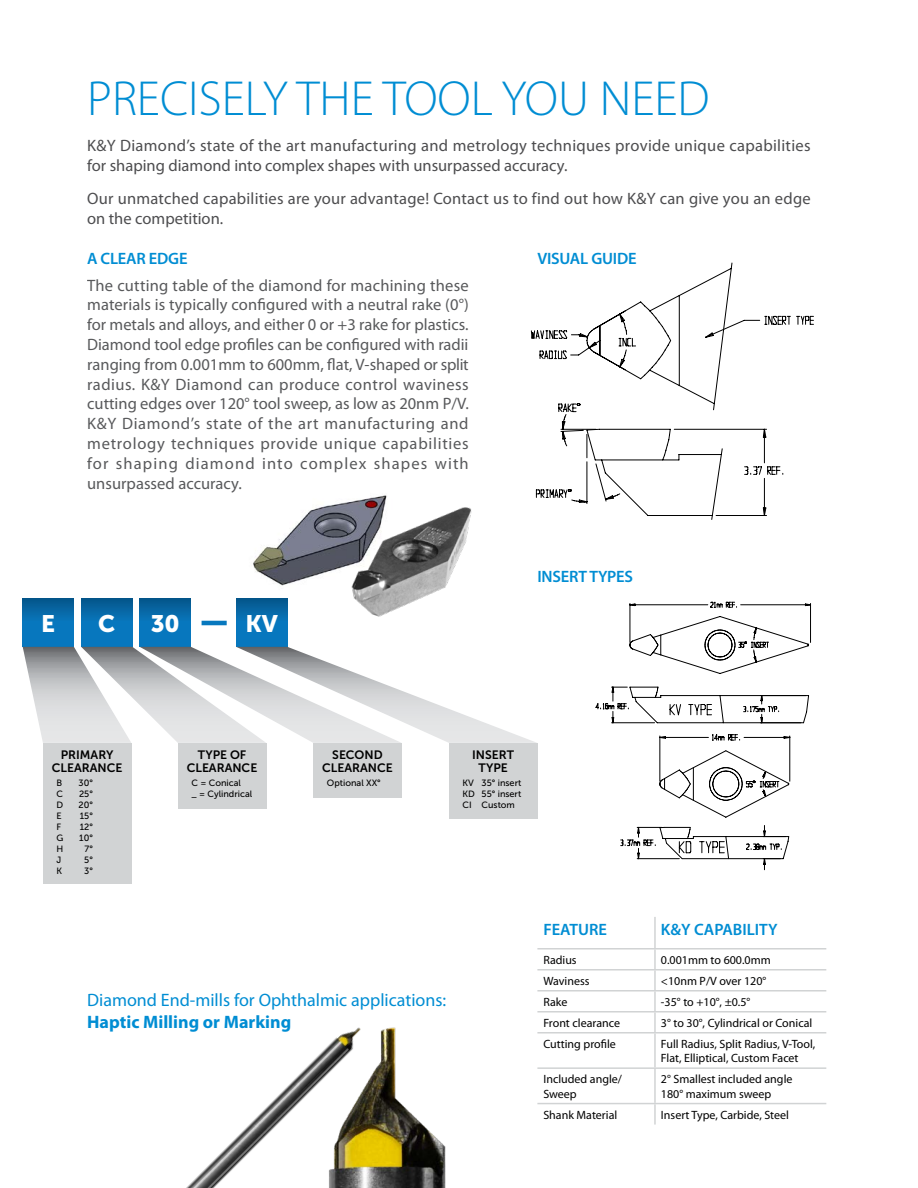
<style>
.page{position:relative;width:918px;height:1188px;background:#fff}
.page>*{position:absolute;margin:0;border:0;box-sizing:border-box;transform-origin:0 0}
.t1{font:300 49.5px "Myriad Pro";color:#008dd3}
.t2{font:23.7px "Museo Sans 900";color:#fff}
.t3{font:18px "Myriad Pro";color:#008dd3}
.t4{font:700 18px "Myriad Pro";color:#008dd3}
.t5{font:16.5px/19.8px "Myriad Pro";letter-spacing:.065em;color:#58595b;text-align:justify}
.t6{font:16.5px/19.8px "Myriad Pro";letter-spacing:.015em;color:#4d4d4f}
.t7{font:600 16.5px "Myriad Pro";letter-spacing:-.01em;color:#008dd3}
.t8{font:12.15px/12.9px "Museo Sans 700";color:#000;text-align:center}
.t9{font:12px/14.4px "Myriad Pro";color:#000}
.t10{font:9.15px/10.9px "Museo Sans 500";color:#000}
</style>
<div class="page">
<img style="left:220px;top:495px;width:167px;height:127px">
<svg style="left:595px;top:602px;width:216px;height:268px"></svg>
<div style="left:23px;top:599px;width:51px;height:48px;background:linear-gradient(to bottom,#06609a,#077ec9)"></div>
<div style="left:81px;top:599px;width:51px;height:48px;background:linear-gradient(to bottom,#06609a,#077ec9)"></div>
<div style="left:140px;top:599px;width:51px;height:48px;background:linear-gradient(to bottom,#06609a,#077ec9)"></div>
<div style="left:236px;top:599px;width:51px;height:48px;background:linear-gradient(to bottom,#06609a,#077ec9)"></div>
<div style="left:178px;top:743px;width:88px;height:66px;background:#d1d3d4"></div>
<div style="left:449px;top:743px;width:88px;height:75px;background:#d1d3d4"></div>
<div style="left:313px;top:743px;width:89px;height:54px;background:#d1d3d4"></div>
<div style="left:43px;top:743px;width:88px;height:140px;background:#d1d3d4"></div>
<svg style="left:23px;top:647px;width:513px;height:96px"></svg>
<hr style="left:202px;top:621px;width:25px;height:4px;background:#0778be">
<svg style="left:531px;top:263px;width:201px;height:257px"></svg>
<svg style="left:536px;top:316px;width:278px;height:200px"></svg>
<hr style="left:654px;top:917px;width:2px;height:31px;background:#d1d3d4">
<hr style="left:537px;top:969px;width:118px;height:2px;background:#d1d3d4">
<hr style="left:655px;top:969px;width:171px;height:2px;background:#d1d3d4">
<hr style="left:537px;top:990px;width:118px;height:2px;background:#d1d3d4">
<hr style="left:655px;top:990px;width:171px;height:2px;background:#d1d3d4">
<hr style="left:537px;top:1011px;width:118px;height:2px;background:#d1d3d4">
<hr style="left:655px;top:1011px;width:171px;height:2px;background:#d1d3d4">
<svg style="left:654px;top:950px;width:2px;height:82px"></svg>
<hr style="left:537px;top:1032px;width:118px;height:2px;background:#d1d3d4">
<hr style="left:655px;top:1032px;width:171px;height:2px;background:#d1d3d4">
<hr style="left:654px;top:1034px;width:2px;height:33px;background:#d1d3d4">
<hr style="left:537px;top:1067px;width:118px;height:2px;background:#d1d3d4">
<hr style="left:655px;top:1067px;width:171px;height:2px;background:#d1d3d4">
<hr style="left:654px;top:1069px;width:2px;height:34px;background:#d1d3d4">
<hr style="left:654px;top:1104px;width:2px;height:21px;background:#d1d3d4">
<hr style="left:537px;top:1103px;width:118px;height:1px;background:#d1d3d4">
<hr style="left:655px;top:1103px;width:171px;height:1px;background:#d1d3d4">
<hr style="left:537px;top:948px;width:118px;height:2px;background:#d1d3d4">
<hr style="left:655px;top:948px;width:171px;height:2px;background:#d1d3d4">
<img style="left:367px;top:1027px;width:79px;height:161px">
<img style="left:186px;top:1027px;width:181px;height:161px">
<img style="left:345px;top:499px;width:127px;height:123px">
<h1 class="t1" style="left:87px;top:68px;width:624px">PRECISELY THE TOOL YOU NEED</h1>
<p class="t6" style="left:87px;top:135px;width:725px">K&amp;Y Diamond’s state of the art manufacturing and metrology techniques provide unique capabilities for shaping diamond into complex shapes with unsurpassed accuracy.</p>
<p class="t6" style="left:87px;top:188px;width:725px">Our unmatched capabilities are your advantage! Contact us to find out how K&amp;Y can give you an edge on the competition.</p>
<p class="t7" style="left:87px;top:248px;width:102px">A CLEAR EDGE</p>
<p class="t5" style="left:87px;top:275px;width:383px">The cutting table of the diamond for machining these materials is typically configured with a neutral rake (0°) for metals and alloys, and either 0 or +3 rake for plastics.<br>Diamond tool edge profiles can be configured with radii ranging from 0.001mm to 600mm, flat, V-shaped or split radius. K&amp;Y Diamond can produce control waviness cutting edges over 120° tool sweep, as low as 20nm P/V.<br>K&amp;Y Diamond’s state of the art manufacturing and metrology techniques provide unique capabilities for shaping diamond into complex shapes with unsurpassed accuracy.</p>
<p class="t7" style="left:537px;top:248px;width:101px">VISUAL GUIDE</p>
<h2 class="t2" style="left:41px;top:610px;width:15px">E</h2>
<h2 class="t2" style="left:98px;top:610px;width:19px">C</h2>
<h2 class="t2" style="left:151px;top:610px;width:31px">30</h2>
<h2 class="t2" style="left:246px;top:610px;width:34px">KV</h2>
<p class="t7" style="left:537px;top:566px;width:97px">INSERT TYPES</p>
<p class="t8" style="left:52px;top:748px;width:72px">PRIMARY<br>CLEARANCE</p>
<p class="t10" style="left:57px;top:778px;width:7px">B</p>
<p class="t10" style="left:79px;top:778px;width:16px">30°</p>
<p class="t10" style="left:57px;top:789px;width:8px">C</p>
<p class="t10" style="left:79px;top:789px;width:15px">25°</p>
<p class="t10" style="left:57px;top:799px;width:8px">D</p>
<p class="t10" style="left:79px;top:799px;width:16px">20°</p>
<p class="t10" style="left:57px;top:810px;width:7px">E</p>
<p class="t10" style="left:80px;top:810px;width:15px">15°</p>
<p class="t10" style="left:57px;top:821px;width:6px">F</p>
<p class="t10" style="left:80px;top:821px;width:15px">12°</p>
<p class="t10" style="left:57px;top:832px;width:8px">G</p>
<p class="t10" style="left:79px;top:832px;width:15px">10°</p>
<p class="t10" style="left:57px;top:843px;width:8px">H</p>
<p class="t10" style="left:85px;top:843px;width:10px">7°</p>
<p class="t10" style="left:57px;top:854px;width:6px">J</p>
<p class="t10" style="left:84px;top:854px;width:10px">5°</p>
<p class="t10" style="left:57px;top:865px;width:7px">K</p>
<p class="t10" style="left:84px;top:865px;width:10px">3°</p>
<p class="t8" style="left:187px;top:748px;width:72px">TYPE OF<br>CLEARANCE</p>
<p class="t10" style="left:191px;top:778px;width:62px">C = Conical<br>_ = Cylindrical</p>
<p class="t8" style="left:322px;top:748px;width:72px">SECOND<br>CLEARANCE</p>
<p class="t10" style="left:327px;top:778px;width:55px">Optional XX°</p>
<p class="t8" style="left:472px;top:748px;width:43px">INSERT<br>TYPE</p>
<p class="t10" style="left:463px;top:778px;width:60px;text-align:justify">KV 35° insert KD 55° insert CI Custom</p>
<p class="t3" style="left:87px;top:989px;width:361px">Diamond End-mills for Ophthalmic applications:</p>
<p class="t4" style="left:87px;top:1010px;width:206px">Haptic Milling or Marking</p>
<p class="t7" style="left:543px;top:919px;width:65px">FEATURE</p>
<p class="t7" style="left:661px;top:919px;width:118px">K&amp;Y CAPABILITY</p>
<p class="t9" style="left:543px;top:952px;width:35px">Radius</p>
<p class="t9" style="left:661px;top:952px;width:111px">0.001mm to 600.0mm</p>
<p class="t9" style="left:543px;top:973px;width:48px">Waviness</p>
<p class="t9" style="left:661px;top:973px;width:107px">&lt;10nm P/V over 120°</p>
<p class="t9" style="left:543px;top:994px;width:26px">Rake</p>
<p class="t9" style="left:661px;top:994px;width:91px">-35° to +10°, ±0.5°</p>
<p class="t9" style="left:543px;top:1015px;width:78px">Front clearance</p>
<p class="t9" style="left:661px;top:1015px;width:153px">3° to 30°, Cylindrical or Conical</p>
<p class="t9" style="left:543px;top:1036px;width:74px">Cutting profile</p>
<p class="t9" style="left:661px;top:1036px;width:156px">Full Radius, Split Radius, V-Tool,<br>Flat, Elliptical, Custom Facet</p>
<p class="t9" style="left:543px;top:1072px;width:80px">Included angle/<br>Sweep</p>
<p class="t9" style="left:661px;top:1072px;width:133px">2° Smallest included angle<br>180° maximum sweep</p>
<p class="t9" style="left:543px;top:1107px;width:75px">Shank Material</p>
<p class="t9" style="left:661px;top:1107px;width:130px">Insert Type, Carbide, Steel</p>
</div>
